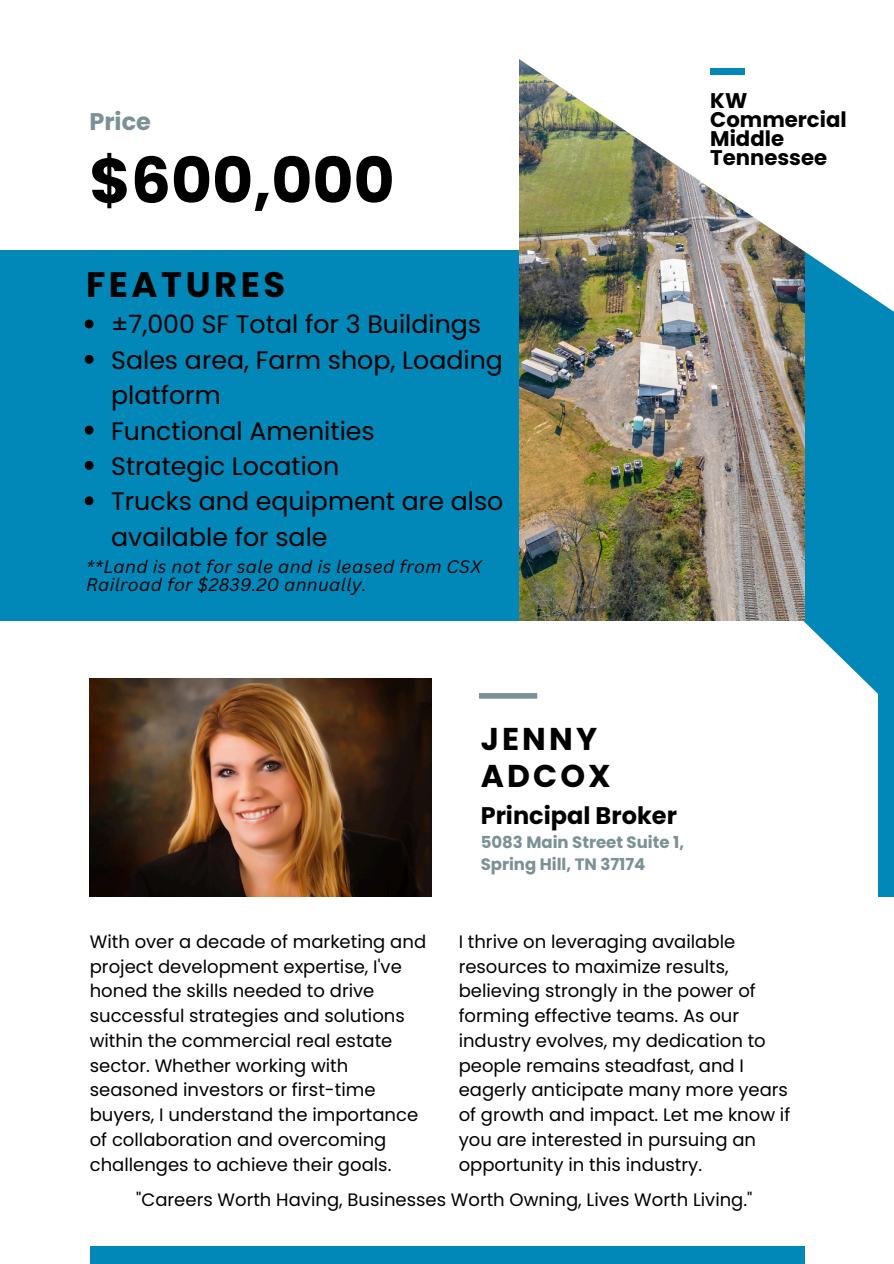
<style>
.page{position:relative;width:894px;height:1264px;background:#fff}
.page>*{position:absolute;margin:0;border:0;box-sizing:border-box;transform-origin:0 0}
.t1{font:700 63px "Poppins";color:#000}
.t2{font:700 35.4px "Poppins";letter-spacing:.1em;color:#000}
.t3{font:700 31.5px/37.2px "Poppins";letter-spacing:.1em;color:#000}
.t4{font:25.2px/35.4px "Poppins";color:#000}
.t5{font:700 24px "Poppins";color:#000}
.t6{font:700 24px "Poppins";color:#7a9195}
.t7{font:700 21.15px/19.2px "Poppins";color:#000}
.t8{font:18px/24.8px "Poppins";color:#000}
.t9{font:italic 17.55px/18px "Canva Sans";letter-spacing:.02em;color:#000}
.t10{font:700 16.5px "Poppins";color:#7a9195}
</style>
<div class="page">
<svg style="left:803px;top:621px;width:75px;height:73px"></svg>
<div style="left:0;top:250px;width:893px;height:371px;background:#0188b8"></div>
<div style="left:90px;top:1246px;width:714px;height:17px;background:#0188b8"></div>
<svg style="left:85px;top:319px;width:8px;height:9px"></svg>
<svg style="left:85px;top:355px;width:8px;height:9px"></svg>
<svg style="left:85px;top:425px;width:8px;height:9px"></svg>
<svg style="left:85px;top:461px;width:8px;height:9px"></svg>
<svg style="left:85px;top:496px;width:8px;height:9px"></svg>
<img style="left:89px;top:679px;width:342px;height:217px">
<img style="left:519px;top:383px;width:284px;height:237px">
<div style="left:479px;top:693px;width:58px;height:5px;background:#7a9195"></div>
<img style="left:519px;top:59px;width:374px;height:324px">
<div style="left:710px;top:68px;width:35px;height:6px;background:#0188b8"></div>
<div style="left:878px;top:581px;width:15px;height:315px;background:#0188b8"></div>
<div style="left:710px;top:76px;width:35px;height:6px;background:#fff"></div>
<h4 class="t6" style="left:89px;top:105px;width:63px">Price</h4>
<p class="t1" style="left:89px;top:137px;width:307px">$600,000</p>
<p class="t2" style="left:86px;top:260px;width:200px">FEATURES</p>
<h4 class="t4" style="left:111px;top:307px;width:371px">±7,000 SF Total for 3 Buildings</h4>
<h1 class="t4" style="left:111px;top:342px;width:393px">Sales area, Farm shop, Loading platform</h1>
<h2 class="t4" style="left:111px;top:413px;width:265px">Functional Amenities</h2>
<p class="t4" style="left:111px;top:448px;width:229px">Strategic Location</p>
<p class="t4" style="left:111px;top:483px;width:393px">Trucks and equipment are also available for sale</p>
<p class="t9" style="left:86px;top:556px;width:397px">**Land is not for sale and is leased from CSX<br>Railroad for $2839.20 annually.</p>
<p class="t7" style="left:710px;top:91px;width:138px">KW<br>Commercial<br>Middle<br>Tennessee</p>
<h6 class="t3" style="left:480px;top:720px;width:132px">JENNY<br>ADCOX</h6>
<p class="t5" style="left:480px;top:798px;width:198px">Principal Broker</p>
<p class="t10" style="left:480px;top:830px;width:205px">5083 Main Street Suite 1,</p>
<h3 class="t10" style="left:480px;top:853px;width:166px">Spring Hill, TN 37174</h3>
<p class="t8" style="left:90px;top:929px;width:338px">With over a decade of marketing and project development expertise, I've honed the skills needed to drive successful strategies and solutions within the commercial real estate sector. Whether working with seasoned investors or first-time buyers, I understand the importance of collaboration and overcoming challenges to achieve their goals.</p>
<p class="t8" style="left:458px;top:929px;width:333px">I thrive on leveraging available resources to maximize results, believing strongly in the power of forming effective teams. As our industry evolves, my dedication to people remains steadfast, and I eagerly anticipate many more years of growth and impact. Let me know if you are interested in pursuing an opportunity in this industry.</p>
<p class="t8" style="left:136px;top:1187px;width:617px">"Careers Worth Having, Businesses Worth Owning, Lives Worth Living."</p>
</div>
